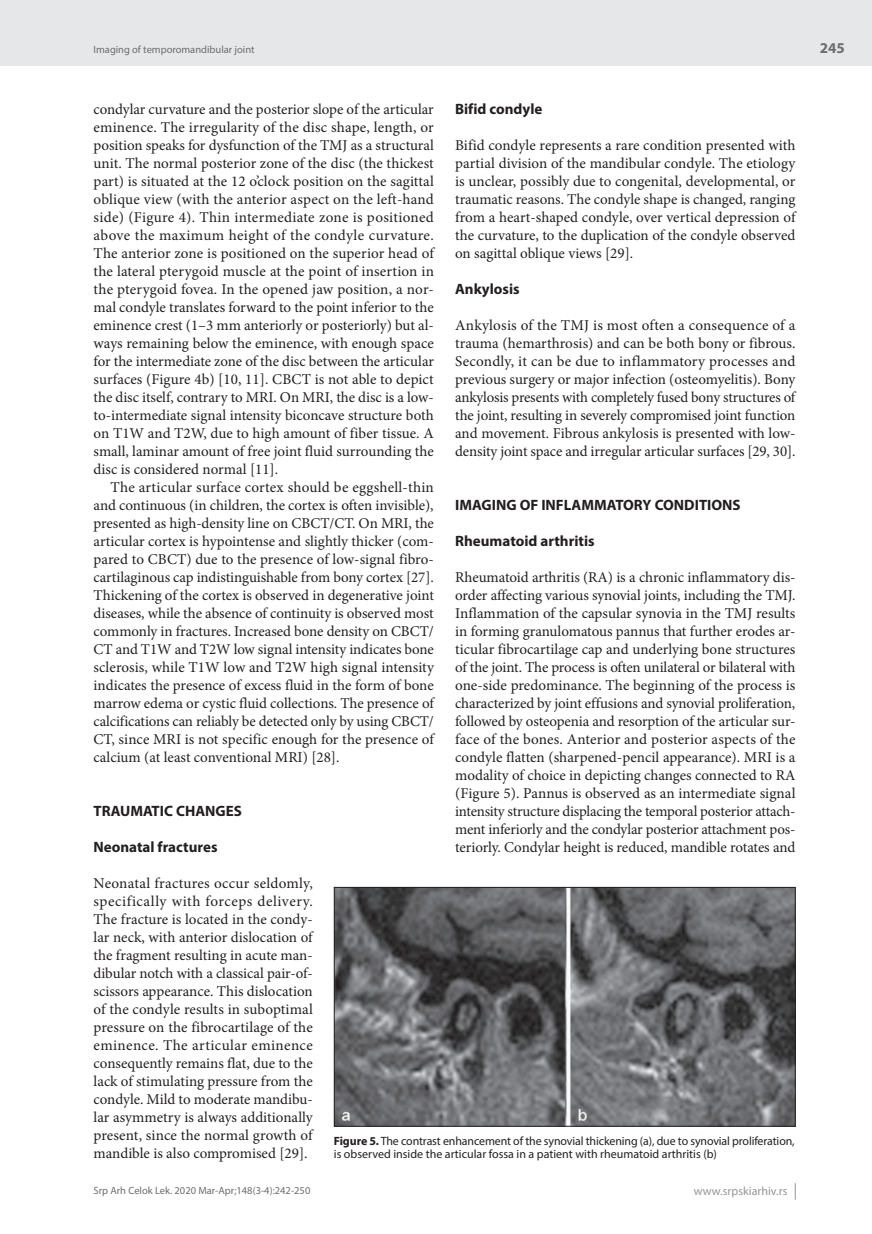
<style>
.page{position:relative;width:872px;height:1234px;background:#fff}
.page>*{position:absolute;margin:0;border:0;box-sizing:border-box;transform-origin:0 0}
.t1{font:15px/18px "Minion Pro";letter-spacing:-.005em;color:#231f20;text-align:justify}
.t2{font:700 15px "Myriad Pro";color:#231f20}
.t3{font:700 15px "Myriad Pro";color:#6c6d70}
.t4{font:12px/13.5px "Myriad Pro";letter-spacing:-.01em;color:#231f20}
.t5{font:12px "Myriad Pro";color:#939598}
.t6{font:10.5px "Myriad Pro";color:#6c6d70}
.s1{font-weight:700}
</style>
<div class="page">
<div style="left:0;top:0;width:872px;height:66px;background:#e6e7e9"></div>
<svg style="left:795px;top:1183px;width:1px;height:16px"></svg>
<img style="left:336px;top:889px;width:457px;height:235px">
<div style="left:334px;top:887px;width:461px;height:239px;border:1px solid #231f20"></div>
<p class="t6" style="left:94px;top:43px;width:162px">Imaging of temporomandibular joint</p>
<p class="t2" style="left:455px;top:99px;width:89px">Bifid condyle</p>
<p class="t1" style="left:455px;top:136px;width:342px">Bifid condyle represents a rare condition presented with partial division of the mandibular condyle. The etiology is unclear, possibly due to congenital, developmental, or traumatic reasons. The condyle shape is changed, ranging from a heart-shaped condyle, over vertical depression of the curvature, to the duplication of the condyle observed on sagittal oblique views [29].</p>
<p class="t2" style="left:455px;top:279px;width:66px">Ankylosis</p>
<p class="t1" style="left:455px;top:316px;width:342px">Ankylosis of the TMJ is most often a consequence of a trauma (hemarthrosis) and can be both bony or fibrous.<br>Secondly, it can be due to inflammatory processes and previous surgery or major infection (osteomyelitis). Bony ankylosis presents with completely fused bony structures of the joint, resulting in severely compromised joint function and movement. Fibrous ankylosis is presented with low&shy;density joint space and irregular articular surfaces [29, 30].</p>
<p class="t2" style="left:455px;top:495px;width:287px">IMAGING OF INFLAMMATORY CONDITIONS</p>
<p class="t2" style="left:455px;top:531px;width:141px">Rheumatoid arthritis</p>
<p class="t1" style="left:455px;top:568px;width:342px">Rheumatoid arthritis (RA) is a chronic inflammatory dis&shy;order affecting various synovial joints, including the TMJ.<br>Inflammation of the capsular synovia in the TMJ results in forming granulomatous pannus that further erodes ar&shy;ticular fibrocartilage cap and underlying bone structures of the joint. The process is often unilateral or bilateral with one-side predominance. The beginning of the process is characterized by joint effusions and synovial proliferation, followed by osteopenia and resorption of the articular sur&shy;face of the bones. Anterior and posterior aspects of the condyle flatten (sharpened-pencil appearance). MRI is a modality of choice in depicting changes connected to RA (Figure 5). Pannus is observed as an intermediate signal intensity structure displacing the temporal posterior attach&shy;ment inferiorly and the condylar posterior attachment pos&shy;teriorly. Condylar height is reduced, mandible rotates and</p>
<p class="t1" style="left:94px;top:100px;width:342px">condylar curvature and the posterior slope of the articular eminence. The irregularity of the disc shape, length, or position speaks for dysfunction of the TMJ as a structural unit. The normal posterior zone of the disc (the thickest part) is situated at the 12 o’clock position on the sagittal oblique view (with the anterior aspect on the left-hand side) (Figure 4). Thin intermediate zone is positioned above the maximum height of the condyle curvature.<br>The anterior zone is positioned on the superior head of the lateral pterygoid muscle at the point of insertion in the pterygoid fovea. In the opened jaw position, a nor&shy;mal condyle translates forward to the point inferior to the eminence crest (1–3 mm anteriorly or posteriorly) but al&shy;ways remaining below the eminence, with enough space for the intermediate zone of the disc between the articular surfaces (Figure 4b) [10, 11]. CBCT is not able to depict the disc itself, contrary to MRI. On MRI, the disc is a low&shy;to-intermediate signal intensity biconcave structure both on T1W and T2W, due to high amount of fiber tissue. A small, laminar amount of free joint fluid surrounding the disc is considered normal [11].</p>
<p class="t1" style="left:94px;top:478px;width:342px;text-indent:17px">The articular surface cortex should be eggshell-thin and continuous (in children, the cortex is often invisible), presented as high-density line on CBCT/CT. On MRI, the articular cortex is hypointense and slightly thicker (com&shy;pared to CBCT) due to the presence of low-signal fibro&shy;cartilaginous cap indistinguishable from bony cortex [27].<br>Thickening of the cortex is observed in degenerative joint diseases, while the absence of continuity is observed most commonly in fractures. Increased bone density on CBCT/ CT and T1W and T2W low signal intensity indicates bone sclerosis, while T1W low and T2W high signal intensity indicates the presence of excess fluid in the form of bone marrow edema or cystic fluid collections. The presence of calcifications can reliably be detected only by using CBCT/ CT, since MRI is not specific enough for the presence of calcium (at least conventional MRI) [28].</p>
<p class="t2" style="left:94px;top:801px;width:150px">TRAUMATIC CHANGES</p>
<p class="t2" style="left:94px;top:837px;width:125px">Neonatal fractures</p>
<p class="t1" style="left:94px;top:874px;width:221px">Neonatal fractures occur seldomly, specifically with forceps delivery.<br>The fracture is located in the condy&shy;lar neck, with anterior dislocation of the fragment resulting in acute man&shy;dibular notch with a classical pair-of&shy;scissors appearance. This dislocation of the condyle results in suboptimal pressure on the fibrocartilage of the eminence. The articular eminence consequently remains flat, due to the lack of stimulating pressure from the condyle. Mild to moderate mandibu&shy;lar asymmetry is always additionally present, since the normal growth of mandible is also compromised [29].</p>
<p class="t4" style="left:334px;top:1133px;width:462px"><span class="s1">Figure 5.</span> The contrast enhancement of the synovial thickening (a), due to synovial proliferation, is observed inside the articular fossa in a patient with rheumatoid arthritis (b)</p>
<p class="t6" style="left:94px;top:1184px;width:218px">Srp Arh Celok Lek. 2020 Mar-Apr;148(3-4):242-250</p>
<p class="t5" style="left:694px;top:1183px;width:95px">www.srpskiarhiv.rs</p>
<p class="t3" style="left:820px;top:38px;width:26px">245</p>
</div>
